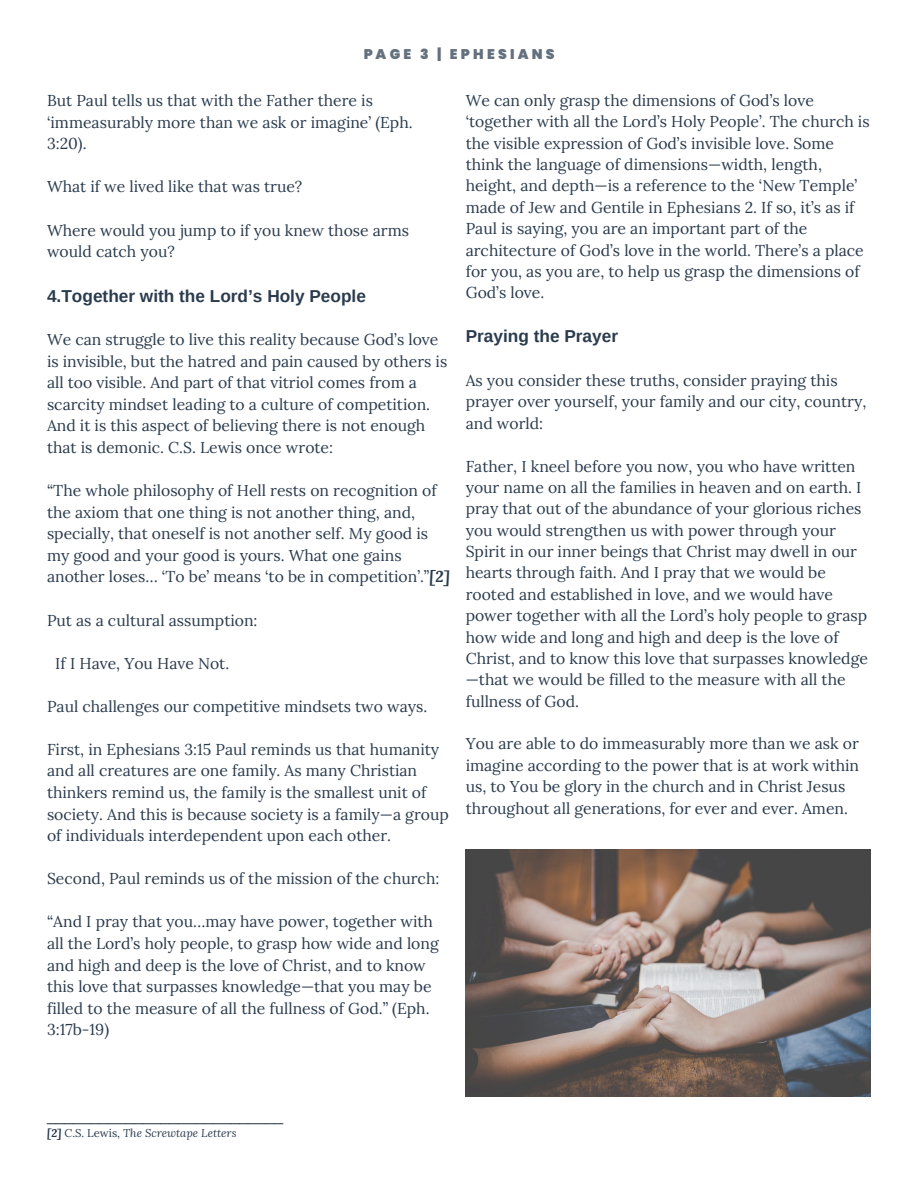
<style>
.page{position:relative;width:918px;height:1188px;background:#fff}
.page>*{position:absolute;margin:0;border:0;box-sizing:border-box;transform-origin:0 0}
.t1{font:700 17.25px "Arimo";color:#2a3b4d}
.t2{font:15.75px/21.3px "Lora";color:#2a3b4d}
.t3{font:15.75px "Arimo";color:#2a3b4d}
.t4{font:900 13.95px "Poppins";letter-spacing:.23em;color:#2a3b4d}
.t5{font:italic 11.25px "Lora";color:#2a3b4d}
.s1{font-weight:700;font-style:italic}
.s2{font-weight:700}
.s3{font-style:normal}
</style>
<div class="page">
<img style="left:466px;top:849px;width:405px;height:248px">
<p class="t4" style="left:363px;top:45px;width:193px">PAGE 3 | EPHESIANS</p>
<p class="t2" style="left:47px;top:90px;width:367px">But Paul tells us that with the Father there is ‘immeasurably more than we ask or imagine’ (Eph.<br>3:20).</p>
<h2 class="t2" style="left:47px;top:176px;width:257px">What if we lived like that was true?</h2>
<h2 class="t2" style="left:47px;top:219px;width:364px">Where would you jump to if you knew those arms would catch you?</h2>
<h2 class="t1" style="left:47px;top:286px;width:321px">4.Together with the Lord’s Holy People</h2>
<h1 class="t2" style="left:47px;top:329px;width:402px">We can struggle to live this reality because God’s love is invisible, but the hatred and pain caused by others is all too visible. And part of that vitriol comes from a scarcity mindset leading to a culture of competition.<br>And it is this aspect of believing there is not enough that is demonic. C.S. Lewis once wrote:</h1>
<h2 class="t2" style="left:47px;top:480px;width:404px">“The whole philosophy of Hell rests on recognition of the axiom that one thing is not another thing, and, specially, that oneself is not another self. My good is my good and your good is yours. What one gains another loses… ‘To be’ means ‘to be in competition’.”<span class="s1">[2]</span></h2>
<h2 class="t2" style="left:47px;top:609px;width:212px">Put as a cultural assumption:</h2>
<h2 class="t2" style="left:55px;top:652px;width:175px">If I Have, You Have Not.</h2>
<h2 class="t2" style="left:47px;top:695px;width:382px">Paul challenges our competitive mindsets two ways.</h2>
<h2 class="t2" style="left:47px;top:738px;width:403px">First, in Ephesians 3:15 Paul reminds us that humanity and all creatures are one family. As many Christian thinkers remind us, the family is the smallest unit of society. And this is because society is a family—a group of individuals interdependent upon each other.</h2>
<h2 class="t2" style="left:47px;top:868px;width:394px">Second, Paul reminds us of the mission of the church:</h2>
<h2 class="t2" style="left:47px;top:911px;width:393px">“And I pray that you…may have power, together with all the Lord’s holy people, to grasp how wide and long and high and deep is the love of Christ, and to know this love that surpasses knowledge—that you may be filled to the measure of all the fullness of God.” (Eph.<br>3:17b-19)</h2>
<h2 class="t2" style="left:466px;top:89px;width:406px">We can only grasp the dimensions of God’s love ‘together with all the Lord’s Holy People’. The church is the visible expression of God’s invisible love. Some think the language of dimensions—width, length, height, and depth—is a reference to the ‘New Temple’ made of Jew and Gentile in Ephesians 2. If so, it’s as if Paul is saying, you are an important part of the architecture of God’s love in the world. There’s a place for you, as you are, to help us grasp the dimensions of God’s love.</h2>
<h2 class="t1" style="left:466px;top:327px;width:154px">Praying the Prayer</h2>
<h1 class="t2" style="left:466px;top:370px;width:402px">As you consider these truths, consider praying this prayer over yourself, your family and our city, country, and world:</h1>
<h2 class="t2" style="left:466px;top:455px;width:404px">Father, I kneel before you now, you who have written your name on all the families in heaven and on earth. I pray that out of the abundance of your glorious riches you would strengthen us with power through your Spirit in our inner beings that Christ may dwell in our hearts through faith. And I pray that we would be rooted and established in love, and we would have power together with all the Lord’s holy people to grasp how wide and long and high and deep is the love of Christ, and to know this love that surpasses knowledge —that we would be filled to the measure with all the fullness of God.</h2>
<h2 class="t2" style="left:466px;top:733px;width:395px">You are able to do immeasurably more than we ask or imagine according to the power that is at work within us, to You be glory in the church and in Christ Jesus throughout all generations, for ever and ever. Amen.</h2>
<h2 class="t3" style="left:47px;top:1107px;width:238px">___________________________</h2>
<h2 class="t5" style="left:47px;top:1126px;width:191px"><span class="s2">[2]</span> <span class="s3">C.S. Lewis,</span> The Screwtape Letters</h2>
</div>
